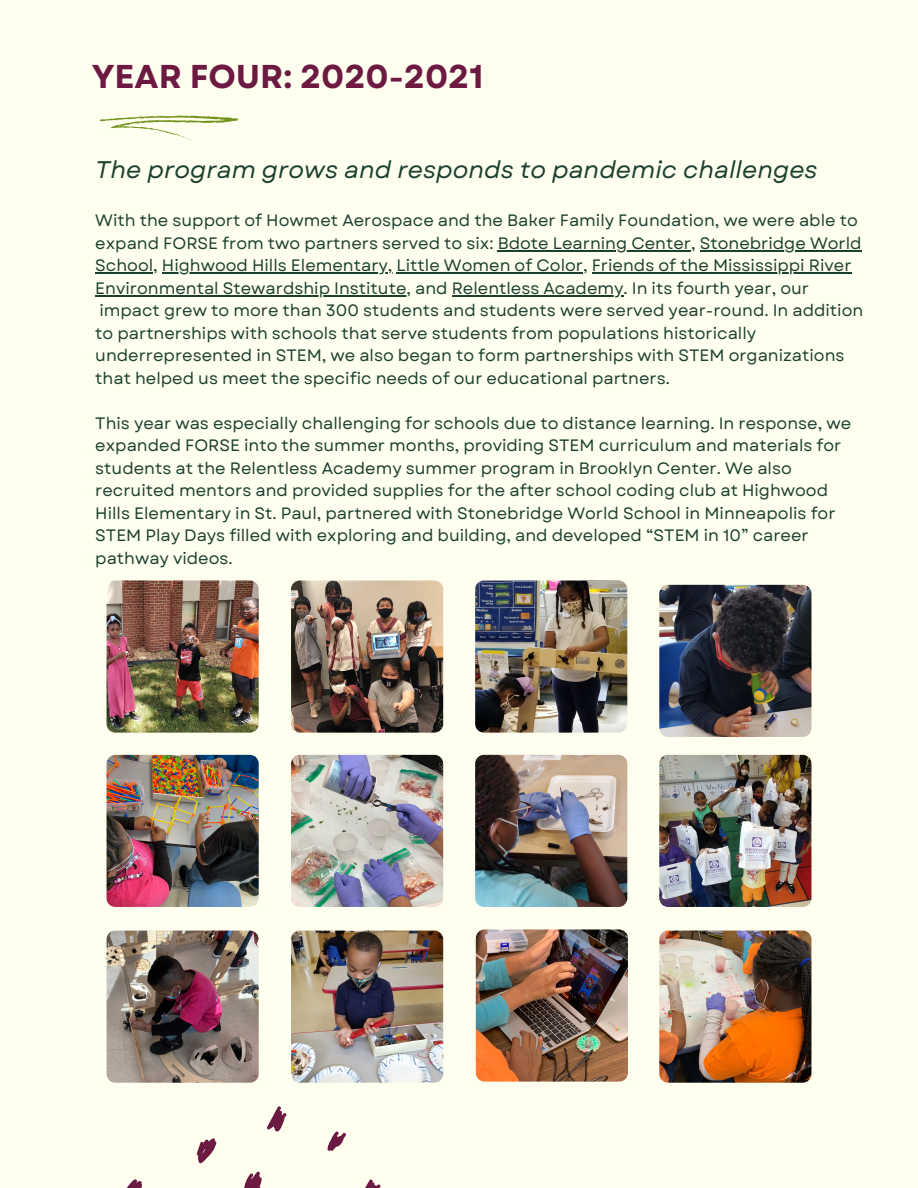
<style>
.page{position:relative;width:918px;height:1188px;background:#fffff0}
.page>*{position:absolute;margin:0;border:0;box-sizing:border-box;transform-origin:0 0}
.t1{font:700 33px "Garet";color:#6d1a42}
.t2{font:italic 24px "Garet";color:#1c402e}
.t3{font:16.5px/22.5px "Garet";color:#1c402e}
</style>
<div class="page">
<svg style="left:100px;top:115px;width:138px;height:25px"></svg>
<img style="left:107px;top:581px;width:152px;height:152px;border-radius:9px">
<img style="left:107px;top:755px;width:152px;height:152px;border-radius:9px">
<img style="left:291px;top:581px;width:152px;height:152px;border-radius:9px">
<img style="left:291px;top:755px;width:152px;height:152px;border-radius:9px">
<img style="left:475px;top:581px;width:152px;height:152px;border-radius:9px">
<img style="left:475px;top:755px;width:152px;height:152px;border-radius:9px">
<img style="left:659px;top:585px;width:152px;height:152px;border-radius:9px">
<img style="left:659px;top:755px;width:152px;height:152px;border-radius:9px">
<svg style="left:127px;top:1106px;width:254px;height:82px"></svg>
<img style="left:107px;top:931px;width:152px;height:152px;border-radius:9px">
<img style="left:291px;top:931px;width:152px;height:152px;border-radius:9px">
<img style="left:476px;top:929px;width:152px;height:153px;border-radius:9px">
<img style="left:659px;top:931px;width:152px;height:152px;border-radius:9px">
<hr style="left:498px;top:250px;width:193px;height:1px;background:#1c402e">
<hr style="left:700px;top:250px;width:162px;height:1px;background:#1c402e">
<hr style="left:95px;top:272px;width:58px;height:2px;background:#1c402e">
<hr style="left:162px;top:272px;width:129px;height:2px;background:#1c402e">
<hr style="left:291px;top:272px;width:102px;height:2px;background:#1c402e">
<hr style="left:397px;top:272px;width:186px;height:2px;background:#1c402e">
<hr style="left:592px;top:272px;width:260px;height:2px;background:#1c402e">
<hr style="left:95px;top:295px;width:316px;height:1px;background:#1c402e">
<hr style="left:452px;top:295px;width:172px;height:1px;background:#1c402e">
<p class="t1" style="left:92px;top:53px;width:393px">YEAR FOUR: 2020-2021</p>
<p class="t2" style="left:95px;top:152px;width:724px">The program grows and responds to pandemic challenges</p>
<p class="t3" style="left:95px;top:209px;width:770px">With the support of Howmet Aerospace and the Baker Family Foundation, we were able to expand FORSE from two partners served to six: Bdote Learning Center, Stonebridge World School, Highwood Hills Elementary, Little Women of Color, Friends of the Mississippi River Environmental Stewardship Institute, and Relentless Academy. In its fourth year, our impact grew to more than 300 students and students were served year-round. In addition to partnerships with schools that serve students from populations historically underrepresented in STEM, we also began to form partnerships with STEM organizations that helped us meet the specific needs of our educational partners.</p>
<p class="t3" style="left:95px;top:412px;width:757px">This year was especially challenging for schools due to distance learning. In response, we expanded FORSE into the summer months, providing STEM curriculum and materials for students at the Relentless Academy summer program in Brooklyn Center. We also recruited mentors and provided supplies for the after school coding club at Highwood Hills Elementary in St. Paul, partnered with Stonebridge World School in Minneapolis for STEM Play Days filled with exploring and building, and developed “STEM in 10” career pathway videos.</p>
</div>
